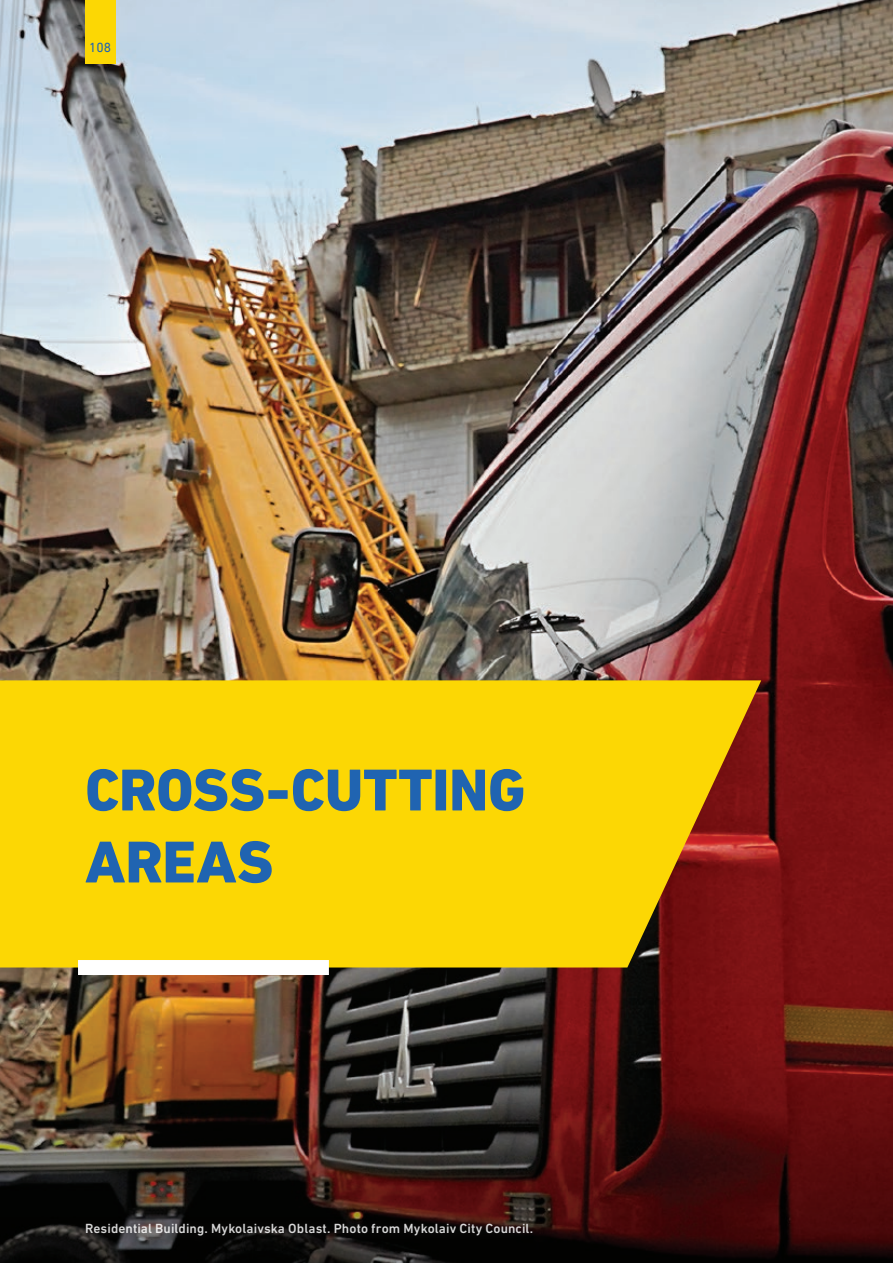
<style>
.page{position:relative;width:893px;height:1263px;background:#fff}
.page>*{position:absolute;margin:0;border:0;box-sizing:border-box;transform-origin:0 0}
.t1{font:800 60px/72px "DIN Next LT Pro";letter-spacing:-.005em;color:#2064b1}
.t2{font:500 13.5px "DIN Next LT Pro";letter-spacing:.01em;color:#fff}
.t3{font:13.5px "DIN Next LT Pro";color:#2064b1}
</style>
<div class="page">
<img style="left:0;top:0;width:893px;height:999px">
<img style="left:0;top:999px;width:893px;height:264px">
<div style="left:76px;top:1214px;width:466px;height:31px;background:#231f20;opacity:.75"></div>
<svg style="left:0;top:680px;width:761px;height:287px;background:#f0c505"></svg>
<div style="left:78px;top:960px;width:251px;height:15px;background:#fff"></div>
<div style="left:85px;top:0;width:30px;height:64px;background:#fcd704"></div>
<p class="t3" style="left:89px;top:40px;width:23px">108</p>
<h1 class="t1" style="left:85px;top:754px;width:442px">CROSS-CUTTING<br>AREAS</h1>
<p class="t2" style="left:85px;top:1221px;width:450px">Residential Building. Mykolaivska Oblast. Photo from Mykolaiv City Council.</p>
</div>
